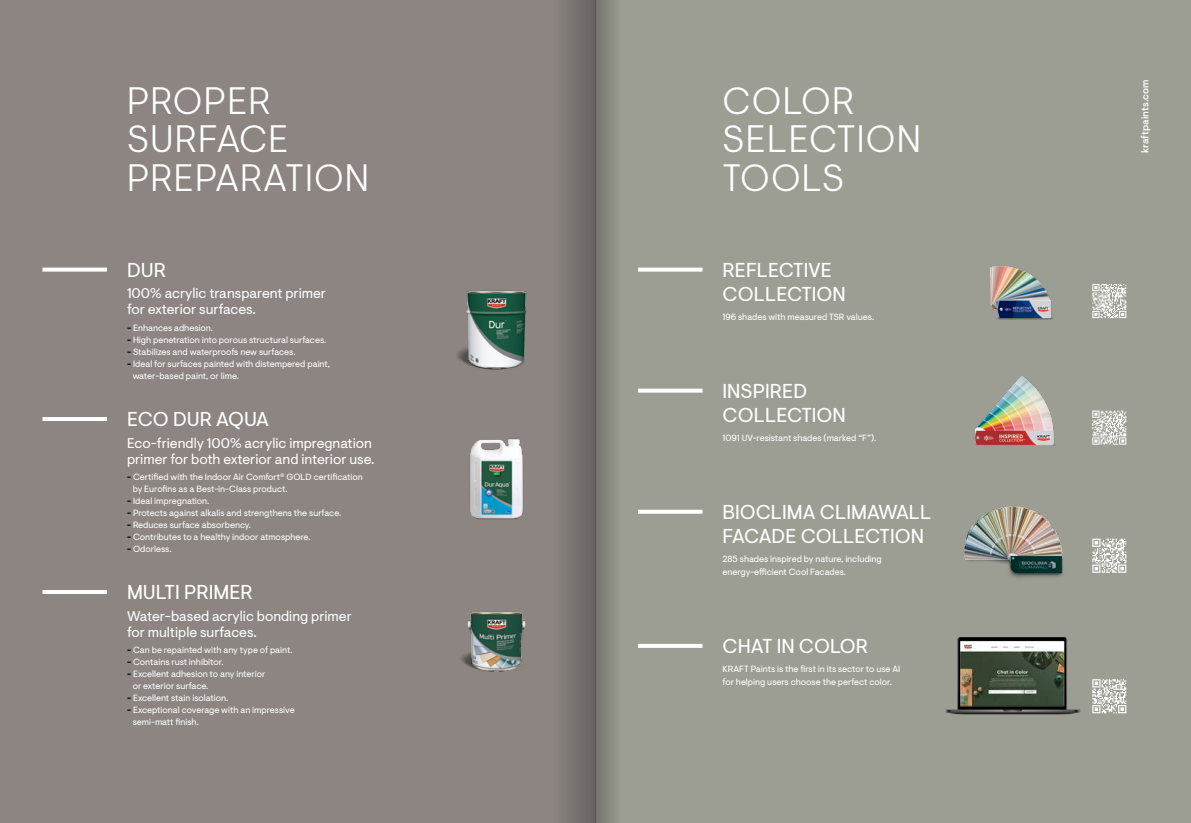
<style>
.page{position:relative;width:1191px;height:823px;background:#fff}
.page>*{position:absolute;margin:0;border:0;box-sizing:border-box;transform-origin:0 0}
.t1{font:300 38px/38px "Visuelt Pro";letter-spacing:.03em;color:#fff}
.t2{font:20px/24px "Visuelt Pro";color:#fff}
.t3{font:14px/16px "Visuelt Pro";color:#fff}
.t4{font:500 10px "Visuelt Pro";letter-spacing:.01em;color:#fff}
.t5{font:9px/12px "Visuelt Pro";color:#fff}
.s1{font-weight:700;color:#000}
</style>
<div class="page">
<div style="left:0;top:0;width:631px;height:822px;background:#8c8581"></div>
<div style="left:595px;top:0;width:596px;height:822px;background:#9d9e93"></div>
<img style="left:459px;top:290px;width:68px;height:80px">
<svg style="left:638px;top:267px;width:64px;height:4px"></svg>
<svg style="left:43px;top:267px;width:64px;height:4px"></svg>
<svg style="left:638px;top:388px;width:64px;height:4px"></svg>
<svg style="left:638px;top:644px;width:64px;height:3px"></svg>
<svg style="left:1092px;top:284px;width:34px;height:34px"></svg>
<img style="left:990px;top:266px;width:63px;height:54px">
<img style="left:975px;top:376px;width:80px;height:70px">
<img style="left:945px;top:636px;width:152px;height:79px">
<img style="left:469px;top:438px;width:54px;height:82px">
<hr style="left:43px;top:417px;width:64px;height:4px;background:#fff">
<svg style="left:43px;top:590px;width:64px;height:3px"></svg>
<img style="left:461px;top:612px;width:65px;height:60px">
<svg style="left:1092px;top:678px;width:34px;height:34px"></svg>
<svg style="left:638px;top:509px;width:64px;height:4px"></svg>
<img style="left:964px;top:506px;width:99px;height:72px">
<svg style="left:1092px;top:410px;width:34px;height:34px"></svg>
<svg style="left:1092px;top:538px;width:34px;height:34px"></svg>
<div style="left:595px;top:0;width:26px;height:822px;background:linear-gradient(to right,#72746d,#999a90)"></div>
<div style="left:553px;top:0;width:42px;height:822px;background:linear-gradient(to right,#8b8480,#696462)"></div>
<h1 class="t1" style="left:127px;top:83px;width:243px">PROPER<br>SURFACE<br>PREPARATION</h1>
<h2 class="t2" style="left:127px;top:258px;width:41px">DUR</h2>
<h3 class="t3" style="left:127px;top:286px;width:200px">100% acrylic transparent primer for exterior surfaces.</h3>
<p class="t5" style="left:127px;top:322px;width:88px"><span class="s1">-</span> Enhances adhesion.</p>
<p class="t5" style="left:127px;top:334px;width:201px"><span class="s1">-</span> High penetration into porous structural surfaces.</p>
<p class="t5" style="left:127px;top:346px;width:170px"><span class="s1">-</span> Stabilizes and waterproofs new surfaces.</p>
<p class="t5" style="left:133px;top:358px;width:199px;text-indent:-6px"><span class="s1">-</span> Ideal for surfaces painted with distempered paint, water-based paint, or lime.</p>
<h2 class="t2" style="left:127px;top:408px;width:143px">ECO DUR AQUA</h2>
<h3 class="t3" style="left:127px;top:435px;width:249px">Eco-friendly 100% acrylic impregnation primer for both exterior and interior use.</h3>
<p class="t5" style="left:133px;top:471px;width:231px;text-indent:-6px"><span class="s1">-</span> Certified with the Indoor Air Comfort<sup>®</sup> GOLD certification by Eurofins as a Best-in-Class product.</p>
<p class="t5" style="left:127px;top:495px;width:84px"><span class="s1">-</span> Ideal impregnation.</p>
<p class="t5" style="left:127px;top:507px;width:216px"><span class="s1">-</span> Protects against alkalis and strengthens the surface.</p>
<p class="t5" style="left:127px;top:519px;width:126px"><span class="s1">-</span> Reduces surface absorbency.</p>
<p class="t5" style="left:127px;top:531px;width:185px"><span class="s1">-</span> Contributes to a healthy indoor atmosphere.</p>
<p class="t5" style="left:127px;top:543px;width:46px"><span class="s1">-</span> Odorless.</p>
<h2 class="t2" style="left:127px;top:580px;width:127px">MULTI PRIMER</h2>
<h3 class="t3" style="left:127px;top:608px;width:226px">Water-based acrylic bonding primer for multiple surfaces.</h3>
<p class="t5" style="left:127px;top:643px;width:167px"><span class="s1">-</span> Can be repainted with any type of paint.</p>
<p class="t5" style="left:127px;top:655px;width:98px"><span class="s1">-</span> Contains rust inhibitor.</p>
<p class="t5" style="left:133px;top:667px;width:134px;text-indent:-6px"><span class="s1">-</span> Excellent adhesion to any interior or exterior surface.</p>
<p class="t5" style="left:127px;top:691px;width:103px"><span class="s1">-</span> Excellent stain isolation.</p>
<p class="t5" style="left:133px;top:703px;width:163px;text-indent:-6px"><span class="s1">-</span> Exceptional coverage with an impressive semi-matt finish.</p>
<h1 class="t1" style="left:722px;top:83px;width:200px">COLOR<br>SELECTION<br>TOOLS</h1>
<h2 class="t2" style="left:722px;top:258px;width:125px">REFLECTIVE<br>COLLECTION</h2>
<p class="t5" style="left:722px;top:310px;width:153px">196 shades with measured TSR values.</p>
<h2 class="t2" style="left:722px;top:379px;width:125px">INSPIRED<br>COLLECTION</h2>
<p class="t5" style="left:722px;top:431px;width:155px">1091 UV-resistant shades (marked “F”).</p>
<h2 class="t2" style="left:722px;top:500px;width:210px">BIOCLIMA CLIMAWALL<br>FACADE COLLECTION</h2>
<p class="t5" style="left:722px;top:552px;width:161px;line-height:13px">285 shades inspired by nature, including energy-efficient Cool Facades.</p>
<h2 class="t2" style="left:722px;top:634px;width:147px">CHAT IN COLOR</h2>
<p class="t5" style="left:722px;top:662px;width:179px;line-height:13px">KRAFT Paints is the first in its sector to use AI for helping users choose the perfect color.</p>
<p class="t4" style="left:1139px;top:153px;width:75px;rotate:-90deg">kraftpaints.com</p>
</div>
